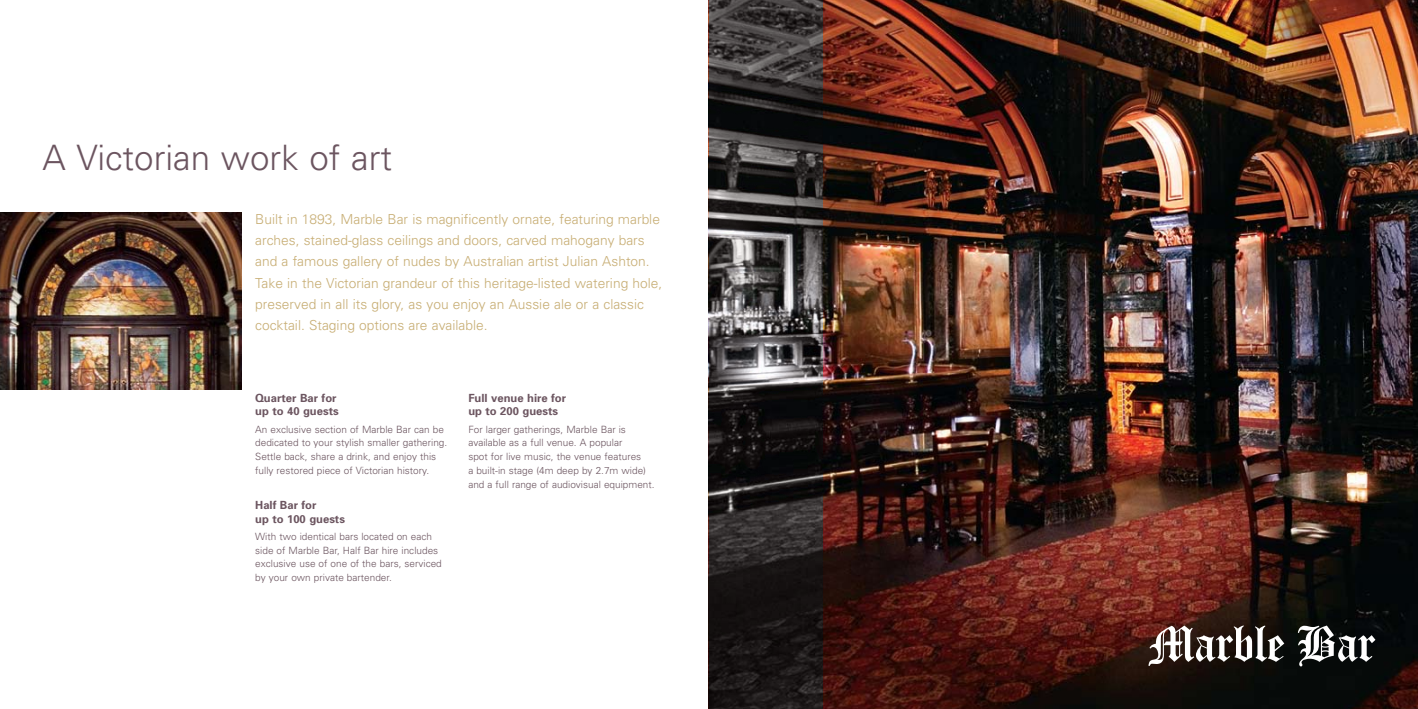
<style>
.page{position:relative;width:1418px;height:709px;background:#fff}
.page>*{position:absolute;margin:0;border:0;box-sizing:border-box;transform-origin:0 0}
.t1{font:300 35px "Univers";color:#6c5560}
.t2{font:300 13.75px/21.2px "Univers";color:#c7ad73}
.t3{font:700 11.25px/13.8px "Univers";color:#6c5560}
.t4{font:300 10px/13.8px "Univers";color:#6c5560}
</style>
<div class="page">
<img style="left:822px;top:0;width:595px;height:709px">
<svg style="left:709px;top:0;width:113px;height:709px;background:#363333"></svg>
<svg style="left:1148px;top:625px;width:136px;height:41px"></svg>
<svg style="left:1297px;top:625px;width:78px;height:41px"></svg>
<img style="left:0;top:213px;width:241px;height:177px">
<h1 class="t1" style="left:43px;top:137px;width:351px">A Victorian work of art</h1>
<p class="t2" style="left:255px;top:208px;width:408px">Built in 1893, Marble Bar is magnificently ornate, featuring marble arches, stained-glass ceilings and doors, carved mahogany bars and a famous gallery of nudes by Australian artist Julian Ashton.<br>Take in the Victorian grandeur of this heritage-listed watering hole, preserved in all its glory, as you enjoy an Aussie ale or a classic cocktail. Staging options are available.</p>
<p class="t3" style="left:255px;top:390px;width:85px">Quarter Bar for up to 40 guests</p>
<p class="t4" style="left:255px;top:422px;width:193px">An exclusive section of Marble Bar can be dedicated to your stylish smaller gathering.<br>Settle back, share a drink, and enjoy this fully restored piece of Victorian history.</p>
<p class="t3" style="left:255px;top:497px;width:91px">Half Bar for<br>up to 100 guests</p>
<p class="t4" style="left:255px;top:529px;width:188px">With two identical bars located on each side of Marble Bar, Half Bar hire includes exclusive use of one of the bars, serviced by your own private bartender.</p>
<p class="t3" style="left:468px;top:390px;width:99px">Full venue hire for up to 200 guests</p>
<p class="t4" style="left:468px;top:422px;width:188px">For larger gatherings, Marble Bar is available as a full venue. A popular<br>spot for live music, the venue features<br>a built-in stage (4m deep by 2.7m wide) and a full range of audiovisual equipment.</p>
</div>
